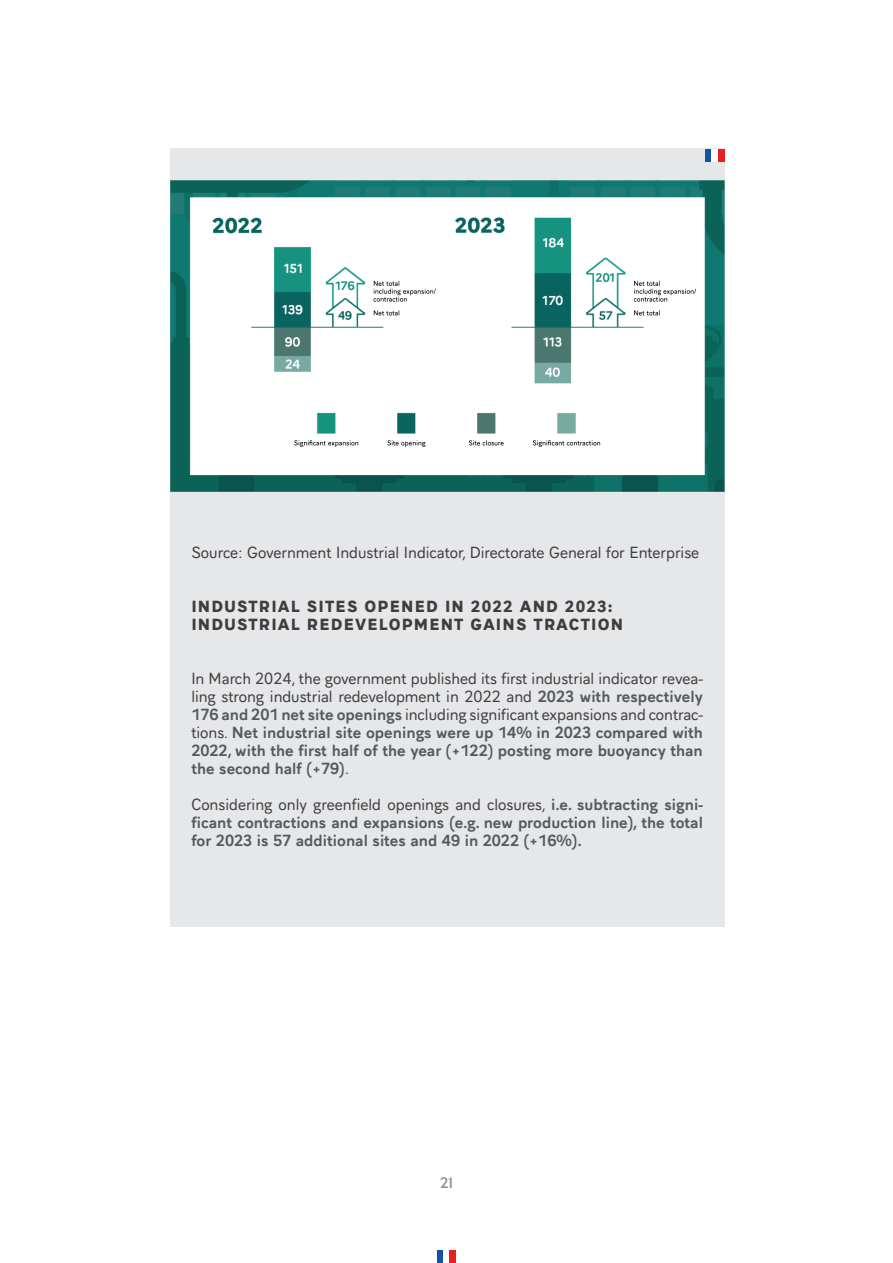
<style>
.page{position:relative;width:893px;height:1263px;background:#fff}
.page>*{position:absolute;margin:0;border:0;box-sizing:border-box;transform-origin:0 0}
.t1{font:700 15px/18px "Aiglon Pro";color:#57585a;text-align:justify}
.t2{font:800 15px/18px "Aiglon Pro";letter-spacing:.075em;color:#3e3e3f}
.t3{font:15px "Aiglon Pro";color:#3e3e3f}
.t4{font:15px "France";color:#939598}
.s1{font-weight:400;color:#3e3e3f}
</style>
<div class="page">
<div style="left:170px;top:149px;width:554px;height:778px;background:#e6e7e9"></div>
<div style="left:705px;top:149px;width:7px;height:12px;background:#1353a2"></div>
<div style="left:712px;top:149px;width:6px;height:12px;background:#fff"></div>
<div style="left:718px;top:149px;width:6px;height:12px;background:#ee1d23"></div>
<div style="left:437px;top:1250px;width:6px;height:13px;background:#1353a2"></div>
<div style="left:450px;top:1250px;width:6px;height:13px;background:#ee1d23"></div>
<img style="left:170px;top:180px;width:554px;height:311px">
<p class="t3" style="left:191px;top:540px;width:509px">Source: Government Industrial Indicator, Directorate General for Enterprise</p>
<p class="t2" style="left:191px;top:596px;width:433px">INDUSTRIAL SITES OPENED IN 2022 AND 2023:<br>INDUSTRIAL REDEVELOPMENT GAINS TRACTION</p>
<p class="t1" style="left:191px;top:668px;width:513px"><span class="s1">In March 2024, the government published its first industrial indicator revea&shy;ling strong industrial redevelopment in 2022 and</span> 2023 with respectively 176 and 201 net site openings <span class="s1">including significant expansions and contrac&shy;tions.</span> Net industrial site openings were up 14% in 2023 compared with 2022, with the first half of the year (+122) posting more buoyancy than the second half (+79)<span class="s1">.</span></p>
<p class="t1" style="left:191px;top:794px;width:513px"><span class="s1">Considering only greenfield openings and closures,</span> i.e. subtracting signi&shy;ficant contractions and expansions (e.g. new production line), the total for 2023 is 57 additional sites and 49 in 2022 (+16%).</p>
<p class="t4" style="left:440px;top:1173px;width:14px">21</p>
</div>
